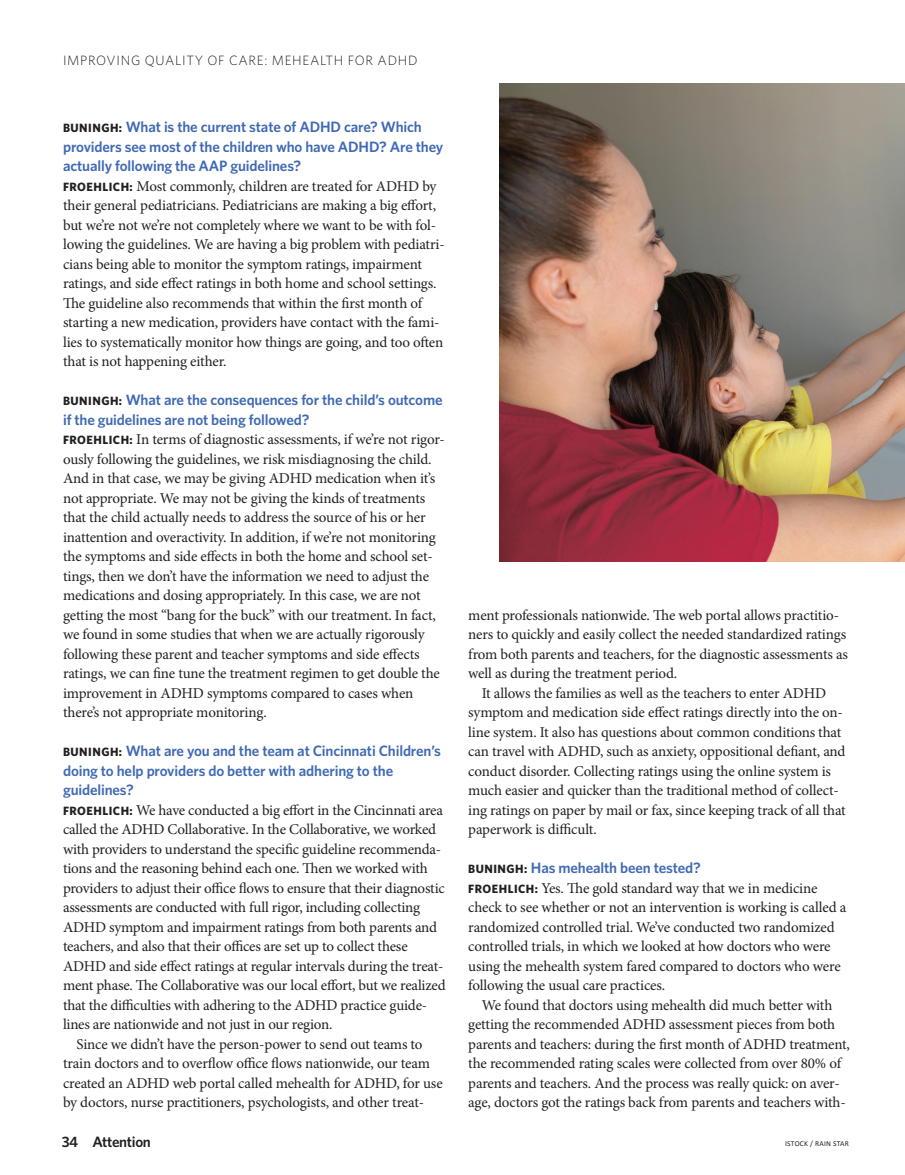
<style>
.page{position:relative;width:905px;height:1175px;background:#fff}
.page>*{position:absolute;margin:0;border:0;box-sizing:border-box;transform-origin:0 0}
.Text_NI{font:15px/19.5px "Minion Pro";letter-spacing:-.015em;color:#231f20}
.Text{font:15px/19.5px "Minion Pro";letter-spacing:-.01em;color:#231f20}
.Question{font:600 15px/19.5px "Whitney";letter-spacing:-.01em;color:#406ab4}
.t1{font:600 15px "Whitney";letter-spacing:-.02em;color:#231f20}
.Feature_continued_ta{font:300 13.5px "Whitney";letter-spacing:.05em;color:#231f20}
.Credit{font:7.5px "Calibri";letter-spacing:.04em;color:#231f20}
.s1{font-weight:700;font-size:12px;color:#231f20}
.s2{font-family:"Whitney";font-weight:700;font-size:12px}
</style>
<div class="page">
<img style="left:500px;top:83px;width:404px;height:478px">
<p class="Feature_continued_ta" style="left:63px;top:52px;width:356px">IMPROVING QUALITY OF CARE: MEHEALTH FOR ADHD</p>
<p class="Question" style="left:63px;top:117px;width:382px"><span class="s1">BUNINGH:</span> What is the current state of ADHD care? Which providers see most of the children who have ADHD? Are they actually following the AAP guidelines?</p>
<p class="Text_NI" style="left:63px;top:176px;width:383px"><span class="s2">FROEHLICH:</span> Most commonly, children are treated for ADHD by their general pediatricians. Pediatricians are making a big effort, but we’re not we’re not completely where we want to be with fol&shy;lowing the guidelines. We are having a big problem with pediatri&shy;cians being able to monitor the symptom ratings, impairment ratings, and side effect ratings in both home and school settings.<br>The guideline also recommends that within the first month of starting a new medication, providers have contact with the fami&shy;lies to systematically monitor how things are going, and too often that is not happening either.</p>
<p class="Question" style="left:63px;top:390px;width:381px"><span class="s1">BUNINGH:</span> What are the consequences for the child’s outcome if the guidelines are not being followed?</p>
<p class="Text_NI" style="left:63px;top:430px;width:383px"><span class="s2">FROEHLICH:</span> In terms of diagnostic assessments, if we’re not rigor&shy;ously following the guidelines, we risk misdiagnosing the child.<br>And in that case, we may be giving ADHD medication when it’s not appropriate. We may not be giving the kinds of treatments that the child actually needs to address the source of his or her inattention and overactivity. In addition, if we’re not monitoring the symptoms and side effects in both the home and school set&shy;tings, then we don’t have the information we need to adjust the medications and dosing appropriately. In this case, we are not getting the most “bang for the buck” with our treatment. In fact, we found in some studies that when we are actually rigorously following these parent and teacher symptoms and side effects ratings, we can fine tune the treatment regimen to get double the improvement in ADHD symptoms compared to cases when there’s not appropriate monitoring.</p>
<p class="Question" style="left:63px;top:741px;width:379px"><span class="s1">BUNINGH:</span> What are you and the team at Cincinnati Children’s doing to help providers do better with adhering to the guidelines?</p>
<p class="Text_NI" style="left:63px;top:800px;width:384px"><span class="s2">FROEHLICH:</span> We have conducted a big effort in the Cincinnati area called the ADHD Collaborative. In the Collaborative, we worked with providers to understand the specific guideline recommenda&shy;tions and the reasoning behind each one. Then we worked with providers to adjust their office flows to ensure that their diagnostic assessments are conducted with full rigor, including collecting ADHD symptom and impairment ratings from both parents and teachers, and also that their offices are set up to collect these ADHD and side effect ratings at regular intervals during the treat&shy;ment phase. The Collaborative was our local effort, but we realized that the difficulties with adhering to the ADHD practice guide&shy;lines are nationwide and not just in our region.</p>
<p class="Text" style="left:63px;top:1034px;width:381px;text-indent:14px">Since we didn’t have the person-power to send out teams to train doctors and to overflow office flows nationwide, our team created an ADHD web portal called mehealth for ADHD, for use by doctors, nurse practitioners, psychologists, and other treat-</p>
<p class="Text" style="left:468px;top:605px;width:381px">ment professionals nationwide. The web portal allows practitio&shy;ners to quickly and easily collect the needed standardized ratings from both parents and teachers, for the diagnostic assessments as well as during the treatment period.</p>
<p class="Text" style="left:468px;top:683px;width:379px;text-indent:14px">It allows the families as well as the teachers to enter ADHD symptom and medication side effect ratings directly into the on&shy;line system. It also has questions about common conditions that can travel with ADHD, such as anxiety, oppositional defiant, and conduct disorder. Collecting ratings using the online system is much easier and quicker than the traditional method of collect&shy;ing ratings on paper by mail or fax, since keeping track of all that paperwork is difficult.</p>
<p class="Question" style="left:468px;top:858px;width:234px"><span class="s1">BUNINGH:</span> Has mehealth been tested?</p>
<p class="Text_NI" style="left:468px;top:878px;width:379px"><span class="s2">FROEHLICH:</span> Yes. The gold standard way that we in medicine check to see whether or not an intervention is working is called a randomized controlled trial. We’ve conducted two randomized controlled trials, in which we looked at how doctors who were using the mehealth system fared compared to doctors who were following the usual care practices.</p>
<p class="Text" style="left:468px;top:995px;width:383px;text-indent:14px">We found that doctors using mehealth did much better with getting the recommended ADHD assessment pieces from both parents and teachers: during the first month of ADHD treatment, the recommended rating scales were collected from over 80% of parents and teachers. And the process was really quick: on aver&shy;age, doctors got the ratings back from parents and teachers with-</p>
<p class="t1" style="left:62px;top:1132px;width:90px">34 Attention</p>
<p class="Credit" style="left:785px;top:1138px;width:65px">ISTOCK / RAIN STAR</p>
</div>
